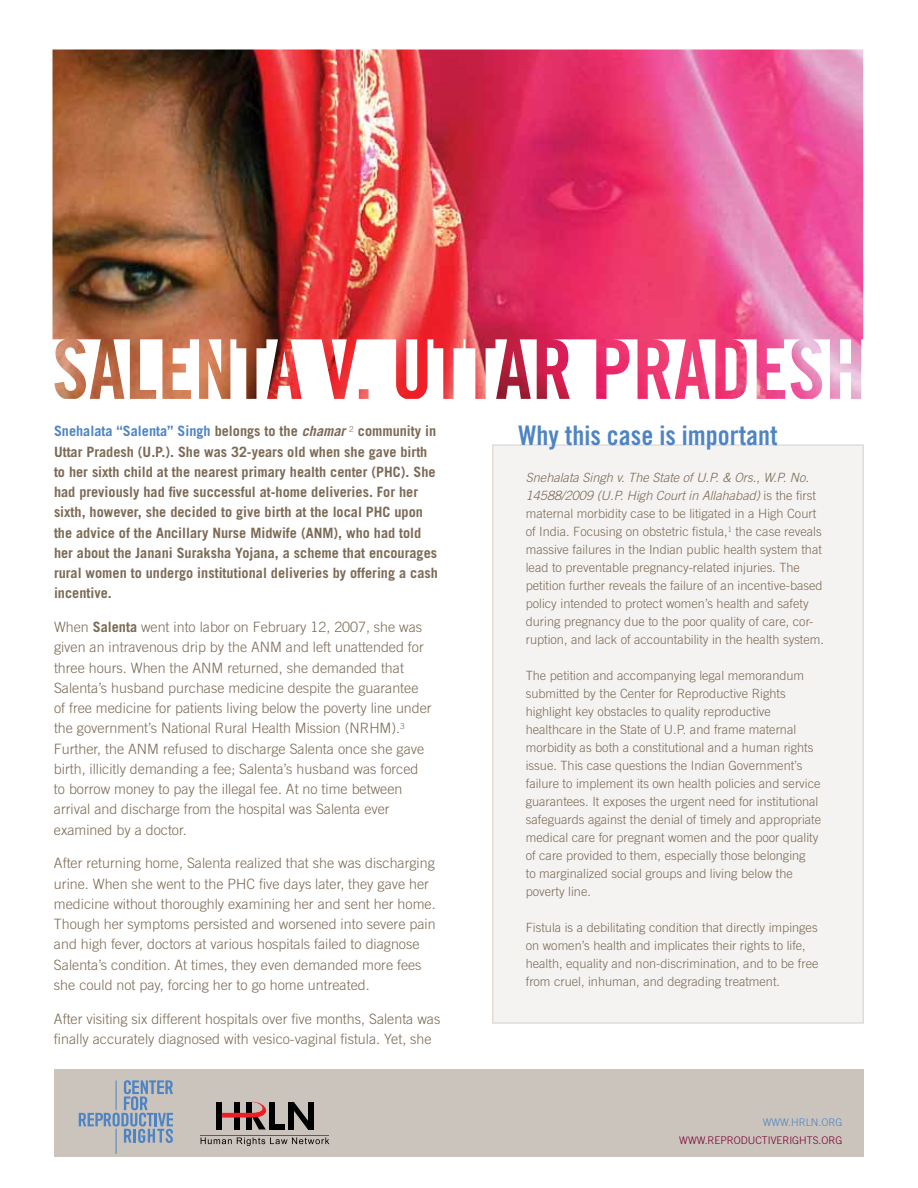
<style>
.page{position:relative;width:918px;height:1188px;background:#fff}
.page>*{position:absolute;margin:0;border:0;box-sizing:border-box;transform-origin:0 0}
.t1{font:27px "Trade Gothic Bold Cond Twenty";color:#4e84c4}
.t2{font:300 14.25px/20.2px "Trade Gothic";color:#7c6a55}
.t3{font:700 14.25px/20.2px "Trade Gothic";color:#7c6a55}
.t4{font:300 12.75px/18px "Trade Gothic";color:#7c6a55}
.t5{font:300 10.5px "Trade Gothic";color:#780032}
.t6{font:300 10.5px "Trade Gothic";color:#4e84c4}
.s1{color:#4e84c4}
.s2{font-style:italic}
.s3{font-weight:700}
</style>
<div class="page">
<div style="left:492px;top:444px;width:372px;height:580px;background:#f5f3f2;border:2px solid #e1dcd8"></div>
<img style="left:52px;top:50px;width:811px;height:349px">
<div style="left:54px;top:1070px;width:810px;height:87px;background:#cbc4bd"></div>
<svg style="left:79px;top:1080px;width:94px;height:74px"></svg>
<svg style="left:201px;top:1138px;width:128px;height:8px"></svg>
<div style="left:216px;top:1102px;width:6px;height:27px;background:#000"></div>
<div style="left:269px;top:1102px;width:6px;height:27px;background:#000"></div>
<div style="left:288px;top:1102px;width:6px;height:27px;background:#000"></div>
<div style="left:308px;top:1102px;width:6px;height:27px;background:#000"></div>
<svg style="left:294px;top:1102px;width:14px;height:27px"></svg>
<div style="left:270px;top:1124px;width:14px;height:5px;background:#000"></div>
<svg style="left:222px;top:1102px;width:45px;height:27px"></svg>
<hr style="left:201px;top:1135px;width:128px;height:1px;background:#ed1d24">
<p class="t3" style="left:54px;top:421px;width:385px"><span class="s1">Snehalata “Salenta” Singh</span> belongs to the <span class="s2">chamar</span> <sup>2</sup> community in Uttar Pradesh (U.P.). She was 32-years old when she gave birth to her sixth child at the nearest primary health center (PHC). She had previously had five successful at-home deliveries. For her sixth, however, she decided to give birth at the local PHC upon the advice of the Ancillary Nurse Midwife (ANM), who had told her about the Janani Suraksha Yojana, a scheme that encourages rural women to undergo institutional deliveries by offering a cash incentive.</p>
<p class="t2" style="left:54px;top:617px;width:379px">When <span class="s3">Salenta</span> went into labor on February 12, 2007, she was given an intravenous drip by the ANM and left unattended for three hours. When the ANM returned, she demanded that Salenta’s husband purchase medicine despite the guarantee of free medicine for patients living below the poverty line under the government’s National Rural Health Mission (NRHM).<sup>3<br></sup>Further, the ANM refused to discharge Salenta once she gave birth, illicitly demanding a fee; Salenta’s husband was forced to borrow money to pay the illegal fee. At no time between arrival and discharge from the hospital was Salenta ever examined by a doctor.</p>
<p class="t2" style="left:54px;top:853px;width:383px">After returning home, Salenta realized that she was discharging urine. When she went to the PHC five days later, they gave her medicine without thoroughly examining her and sent her home.<br>Though her symptoms persisted and worsened into severe pain and high fever, doctors at various hospitals failed to diagnose Salenta’s condition. At times, they even demanded more fees she could not pay, forcing her to go home untreated.</p>
<p class="t2" style="left:54px;top:1008px;width:388px">After visiting six different hospitals over five months, Salenta was finally accurately diagnosed with vesico-vaginal fistula. Yet, she</p>
<h1 class="t1" style="left:518px;top:419px;width:261px">Why this case is important</h1>
<p class="t4" style="left:526px;top:468px;width:300px"><span class="s2">Snehalata Singh v. The State of U.P. &amp; Ors.</span>, <span class="s2">W.P. No.<br>14588/2009 (U.P. High Court in Allahabad)</span> is the first maternal morbidity case to be litigated in a High Court of India. Focusing on obstetric fistula,<sup>1</sup> the case reveals massive failures in the Indian public health system that lead to preventable pregnancy-related injuries. The petition further reveals the failure of an incentive-based policy intended to protect women’s health and safety during pregnancy due to the poor quality of care, cor&shy;ruption, and lack of accountability in the health system.</p>
<p class="t4" style="left:526px;top:666px;width:297px">The petition and accompanying legal memorandum submitted by the Center for Reproductive Rights highlight key obstacles to quality reproductive healthcare in the State of U.P. and frame maternal morbidity as both a constitutional and a human rights issue. This case questions the Indian Government’s failure to implement its own health policies and service guarantees. It exposes the urgent need for institutional safeguards against the denial of timely and appropriate medical care for pregnant women and the poor quality of care provided to them, especially those belonging<br>to marginalized social groups and living below the poverty line.</p>
<p class="t4" style="left:526px;top:918px;width:294px">Fistula is a debilitating condition that directly impinges on women’s health and implicates their rights to life, health, equality and non-discrimination, and to be free from cruel, inhuman, and degrading treatment.</p>
<p class="t6" style="left:763px;top:1116px;width:10px">www</p>
<p class="t6" style="left:788px;top:1116px;width:41px">.hrln.org</p>
<p class="t5" style="left:679px;top:1134px;width:165px">WWW.REPRODUCTIVERIGHTS.ORG</p>
</div>
